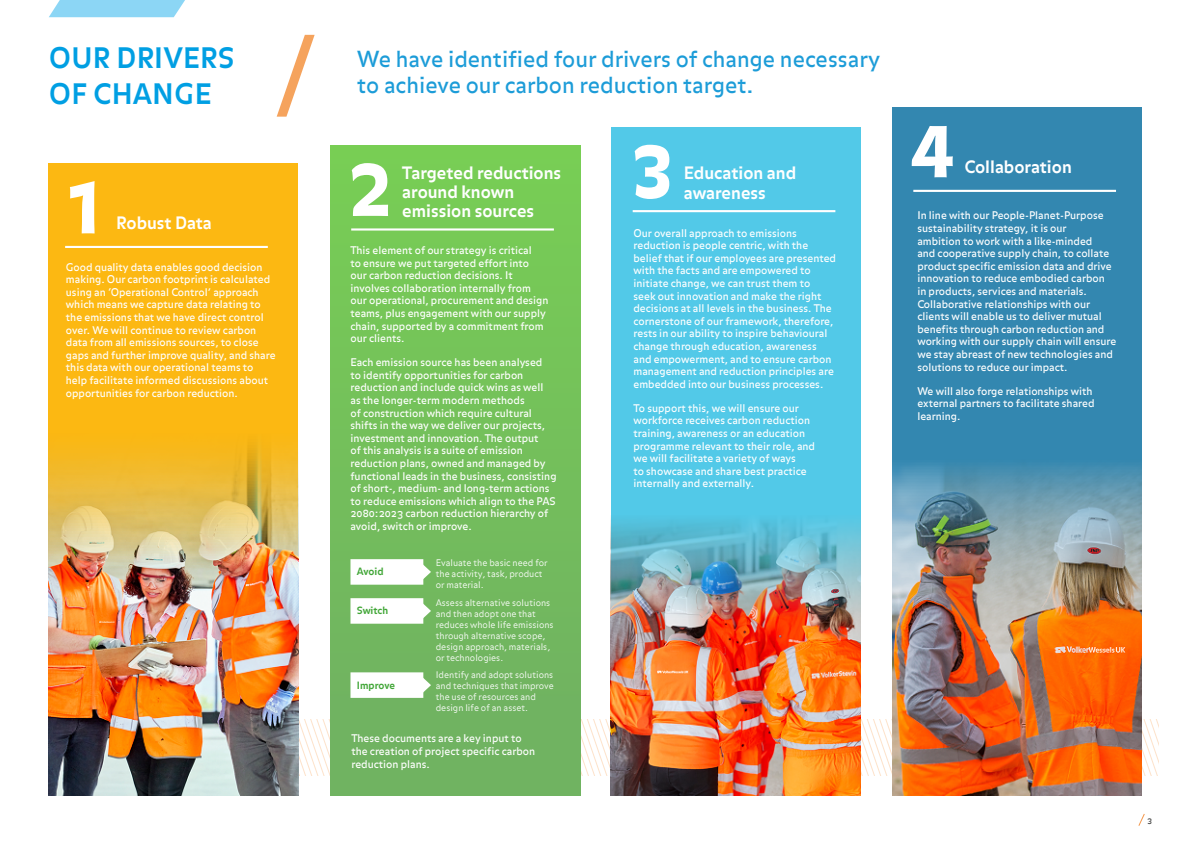
<style>
.page{position:relative;width:1191px;height:842px;background:#fff}
.page>*{position:absolute;margin:0;border:0;box-sizing:border-box;transform-origin:0 0}
.t1{font:900 74px "Balance";color:#fff}
.t2{font:700 28px/36px "Balance Pro";letter-spacing:.01em;color:#009fe3}
.t3{font:22px/26.4px "Balance Pro";color:#1c9cd8}
.t4{font:700 17px/19px "Balance Pro";color:#fff}
.t5{font:10.5px/12.6px "Balance Pro";color:#fff}
.t6{font:700 10px "Balance Pro";letter-spacing:-.005em;color:#3fa535}
.t7{font:300 9px/11px "Balance Pro";color:#fff}
.t8{font:8px "Balance";color:#3c3c3b}
</style>
<div class="page">
<div style="left:892px;top:107px;width:249px;height:688px;background:#3387b0"></div>
<img style="left:892px;top:465px;width:249px;height:330px">
<svg style="left:298px;top:719px;width:860px;height:57px"></svg>
<svg style="left:49px;top:0;width:136px;height:17px"></svg>
<div style="left:49px;top:163px;width:249px;height:632px;background:#fcb812"></div>
<img style="left:49px;top:445px;width:249px;height:350px">
<div style="left:611px;top:127px;width:249px;height:668px;background:#52c9e8"></div>
<img style="left:611px;top:520px;width:249px;height:275px">
<div style="left:330px;top:145px;width:250px;height:650px;background:linear-gradient(to bottom,#78ce54,#6fb062)"></div>
<div style="left:350px;top:559px;width:73px;height:26px;background:#fff"></div>
<svg style="left:423px;top:560px;width:8px;height:24px"></svg>
<div style="left:350px;top:598px;width:73px;height:26px;background:#fff"></div>
<svg style="left:423px;top:599px;width:8px;height:24px"></svg>
<div style="left:350px;top:672px;width:73px;height:26px;background:#fff"></div>
<svg style="left:423px;top:673px;width:8px;height:24px"></svg>
<svg style="left:277px;top:35px;width:38px;height:82px"></svg>
<hr style="left:351px;top:228px;width:203px;height:3px;background:#fff">
<hr style="left:632px;top:210px;width:203px;height:2px;background:#fff">
<hr style="left:65px;top:246px;width:203px;height:2px;background:#fff">
<hr style="left:913px;top:190px;width:203px;height:2px;background:#fff">
<svg style="left:1138px;top:814px;width:7px;height:12px"></svg>
<h2 class="t2" style="left:49px;top:40px;width:187px">OUR DRIVERS<br>OF CHANGE</h2>
<h1 class="t1" style="left:63px;top:164px;width:45px">1</h1>
<h3 class="t4" style="left:116px;top:214px;width:97px">Robust Data</h3>
<p class="t5" style="left:66px;top:261px;width:211px">Good quality data enables good decision making. Our carbon footprint is calculated using an ‘Operational Control’ approach which means we capture data relating to the emissions that we have direct control over. We will continue to review carbon data from all emissions sources, to close gaps and further improve quality, and share this data with our operational teams to help facilitate informed discussions about opportunities for carbon reduction.</p>
<h3 class="t3" style="left:357px;top:46px;width:524px">We have identified four drivers of change necessary to achieve our carbon reduction target.</h3>
<h1 class="t1" style="left:349px;top:146px;width:45px">2</h1>
<h1 class="t1" style="left:630px;top:128px;width:45px">3</h1>
<h3 class="t4" style="left:402px;top:163px;width:160px">Targeted reductions around known emission sources</h3>
<h3 class="t4" style="left:684px;top:163px;width:114px;line-height:20.4px">Education and awareness</h3>
<p class="t5" style="left:350px;top:244px;width:200px">This element of our strategy is critical<br>to ensure we put targeted effort into<br>our carbon reduction decisions. It involves collaboration internally from our operational, procurement and design teams, plus engagement with our supply chain, supported by a commitment from our clients.</p>
<p class="t5" style="left:350px;top:356px;width:207px">Each emission source has been analysed<br>to identify opportunities for carbon reduction and include quick wins as well<br>as the longer-term modern methods<br>of construction which require cultural shifts in the way we deliver our projects, investment and innovation. The output<br>of this analysis is a suite of emission reduction plans, owned and managed by functional leads in the business, consisting of short-, medium- and long-term actions to reduce emissions which align to the PAS 2080:2023 carbon reduction hierarchy of avoid, switch or improve.</p>
<p class="t6" style="left:357px;top:565px;width:28px">Avoid</p>
<p class="t6" style="left:357px;top:604px;width:33px">Switch</p>
<p class="t6" style="left:357px;top:678px;width:40px">Improve</p>
<p class="t7" style="left:436px;top:558px;width:113px">Evaluate the basic need for the activity, task, product or material.</p>
<p class="t7" style="left:436px;top:597px;width:119px">Assess alternative solutions and then adopt one that reduces whole life emissions through alternative scope, design approach, materials, or technologies.</p>
<p class="t7" style="left:436px;top:669px;width:120px">Identify and adopt solutions and techniques that improve the use of resources and design life of an asset.</p>
<p class="t5" style="left:351px;top:732px;width:185px">These documents are a key input to the creation of project specific carbon reduction plans.</p>
<p class="t5" style="left:633px;top:227px;width:204px">Our overall approach to emissions reduction is people centric, with the belief that if our employees are presented with the facts and are empowered to initiate change, we can trust them to<br>seek out innovation and make the right decisions at all levels in the business. The cornerstone of our framework, therefore, rests in our ability to inspire behavioural change through education, awareness and empowerment, and to ensure carbon management and reduction principles are embedded into our business processes.</p>
<p class="t5" style="left:633px;top:402px;width:183px">To support this, we will ensure our workforce receives carbon reduction training, awareness or an education programme relevant to their role, and we will facilitate a variety of ways<br>to showcase and share best practice internally and externally.</p>
<h1 class="t1" style="left:911px;top:108px;width:45px">4</h1>
<h3 class="t4" style="left:964px;top:158px;width:109px">Collaboration</h3>
<p class="t5" style="left:917px;top:209px;width:200px">In line with our People-Planet-Purpose sustainability strategy, it is our<br>ambition to work with a like-minded<br>and cooperative supply chain, to collate product specific emission data and drive innovation to reduce embodied carbon in products, services and materials.<br>Collaborative relationships with our clients will enable us to deliver mutual benefits through carbon reduction and working with our supply chain will ensure we stay abreast of new technologies and solutions to reduce our impact.</p>
<p class="t5" style="left:917px;top:385px;width:179px">We will also forge relationships with external partners to facilitate shared learning.</p>
<p class="t8" style="left:1147px;top:816px;width:6px">3</p>
</div>
